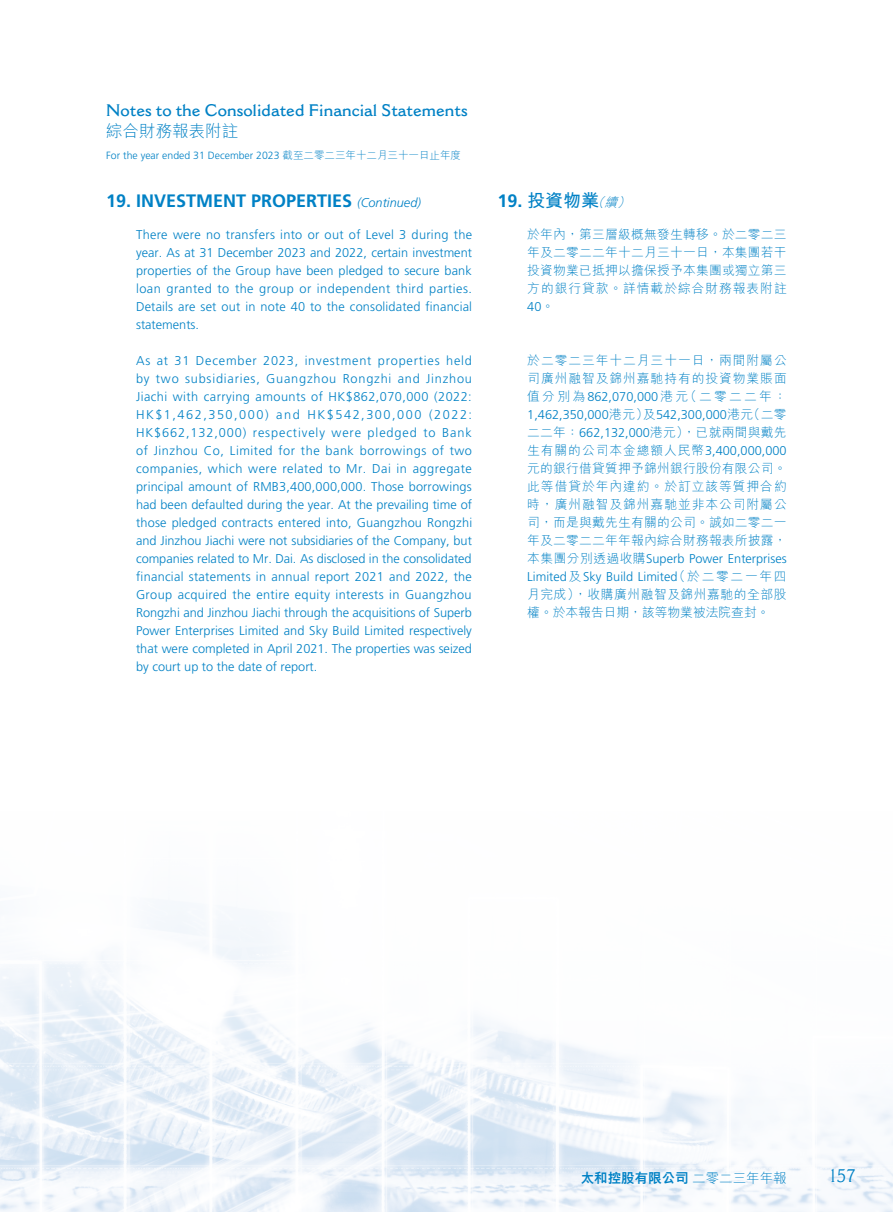
<style>
.page{position:relative;width:893px;height:1212px;background:#fff}
.page>*{position:absolute;margin:0;border:0;box-sizing:border-box;transform-origin:0 0}
.t1{font:700 18px "Frutiger LT Std";color:#0081c5}
.t2{font:700 18px "M Hei HK";color:#0081c5}
.t3{font:18px "Cantoria MT Std";color:#0081c5}
.t4{font:600 16.5px "Cantoria MT Std";color:#0081c5}
.t5{font:300 16.5px "M Hei HK";color:#0081c5}
.t6{font:800 13.5px "M Hei HK";color:#0081c5}
.t7{font:300 12.75px/18px "Frutiger LT Std";color:#0081c5;text-align:justify}
.t8{font:300 12.75px/18px "M Hei HK";letter-spacing:.045em;color:#0081c5;text-align:justify}
.t9{font:300 10.5px "Frutiger LT Std";color:#0081c5}
.s1{font-family:"M Hei HK"}
.s2{font-weight:300;font-style:italic;font-size:12.75px}
.s3{font-family:"Frutiger LT Std"}
.s4{font-weight:300}
</style>
<div class="page">
<img style="left:0;top:901px;width:893px;height:311px">
<p class="t4" style="left:106px;top:100px;width:363px">Notes to the Consolidated Financial Statements</p>
<p class="t5" style="left:106px;top:123px;width:133px">綜合財務報表附註</p>
<p class="t9" style="left:106px;top:150px;width:356px">For the year ended 31 December 2023 <span class="s1">截至二零二三年十二月三十一日止年度</span></p>
<h1 class="t1" style="left:106px;top:191px;width:316px">19. INVESTMENT PROPERTIES <span class="s2">(Continued)</span></h1>
<p class="t7" style="left:136px;top:226px;width:338px">There were no transfers into or out of Level 3 during the year. As at 31 December 2023 and 2022, certain investment properties of the Group have been pledged to secure bank loan granted to the group or independent third parties.<br>Details are set out in note 40 to the consolidated financial statements.</p>
<p class="t7" style="left:136px;top:352px;width:338px">As at 31 December 2023, investment properties held by two subsidiaries, Guangzhou Rongzhi and Jinzhou Jiachi with carrying amounts of HK$862,070,000 (2022:<br>HK$1,462,350,000) and HK$542,300,000 (2022:<br>HK$662,132,000) respectively were pledged to Bank of Jinzhou Co, Limited for the bank borrowings of two companies, which were related to Mr. Dai in aggregate principal amount of RMB3,400,000,000. Those borrowings had been defaulted during the year. At the prevailing time of those pledged contracts entered into, Guangzhou Rongzhi and Jinzhou Jiachi were not subsidiaries of the Company, but companies related to Mr. Dai. As disclosed in the consolidated financial statements in annual report 2021 and 2022, the Group acquired the entire equity interests in Guangzhou Rongzhi and Jinzhou Jiachi through the acquisitions of Superb Power Enterprises Limited and Sky Build Limited respectively that were completed in April 2021. The properties was seized by court up to the date of report.</p>
<h1 class="t2" style="left:497px;top:188px;width:137px"><span class="s3">19.</span> 投資物業<span class="s2">（續）</span></h1>
<p class="t8" style="left:527px;top:225px;width:261px">於年內，第三層級概無發生轉移。於二零二三年及二零二二年十二月三十一日，本集團若干投資物業已抵押以擔保授予本集團或獨立第三方的銀行貸款。詳情載於綜合財務報表附註</p>
<p class="t7" style="left:527px;top:298px;width:28px">40<span class="s1">。</span></p>
<p class="t8" style="left:527px;top:351px;width:261px">於二零二三年十二月三十一日，兩間附屬公司廣州融智及錦州嘉馳持有的投資物業賬面值分別為<span class="s3">862,070,000</span>港元（二零二二年：</p>
<p class="t7" style="left:527px;top:406px;width:261px">1,462,350,000<span class="s1">港元）及</span>542,300,000<span class="s1">港元（二零</span></p>
<p class="t8" style="left:527px;top:423px;width:261px">二二年：<span class="s3">662,132,000</span>港元），已就兩間與戴先生有關的公司本金總額人民幣<span class="s3">3,400,000,000</span>元的銀行借貸質押予錦州銀行股份有限公司。此等借貸於年內違約。於訂立該等質押合約時，廣州融智及錦州嘉馳並非本公司附屬公司，而是與戴先生有關的公司。誠如二零二一年及二零二二年年報內綜合財務報表所披露，</p>
<p class="t7" style="left:527px;top:550px;width:261px"><span class="s1">本集團分別透過收購</span>Superb Power Enterprises<br>Limited<span class="s1">及</span>Sky Build Limited<span class="s1">（於二零二一年四</span></p>
<p class="t8" style="left:527px;top:585px;width:261px">月完成），收購廣州融智及錦州嘉馳的全部股權。於本報告日期，該等物業被法院查封。</p>
<p class="t6" style="left:581px;top:1171px;width:207px">太和控股有限公司<span class="s4">二零二三年年報</span></p>
<h1 class="t3" style="left:829px;top:1165px;width:28px">157</h1>
</div>
